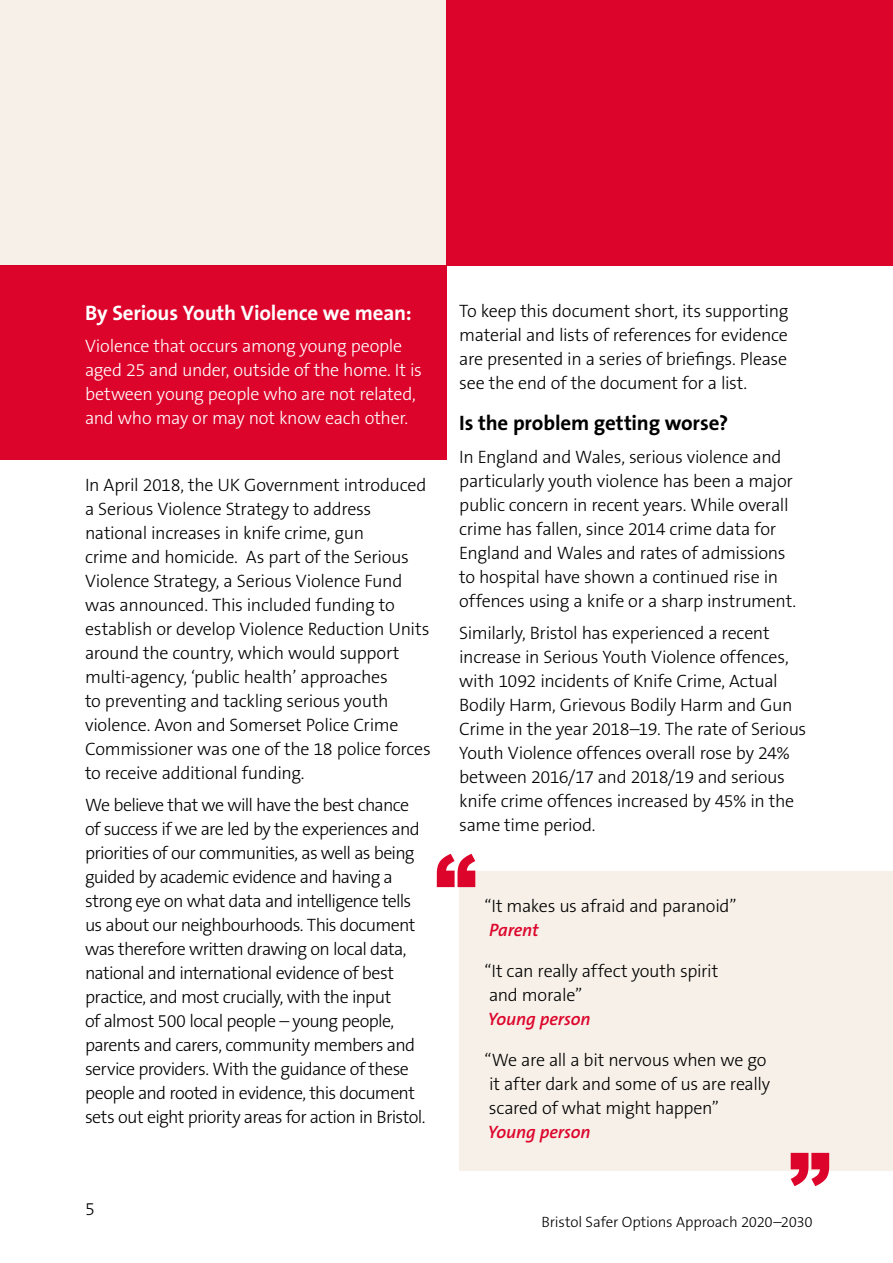
<style>
.page{position:relative;width:893px;height:1263px;background:#fff}
.page>*{position:absolute;margin:0;border:0;box-sizing:border-box;transform-origin:0 0}
.t1{font:700 21px "The Sans B7";letter-spacing:-.005em;color:#fff}
.t2{font:700 21px "The Sans B7";letter-spacing:-.005em;color:#000}
.t3{font:300 18px/24px "The Sans B3";letter-spacing:-.025em;color:#000}
.t4{font:300 18px/24px "The Sans B3";letter-spacing:-.015em;color:#fff}
.t5{font:italic 600 18px "The Sans B6";letter-spacing:-.01em;color:#dd042b}
.t6{font:300 15px "The Sans B3";letter-spacing:-.01em;color:#000}
</style>
<div class="page">
<div style="left:0;top:0;width:446px;height:265px;background:#f6f0e8"></div>
<div style="left:446px;top:0;width:447px;height:265px;background:#dd042b"></div>
<div style="left:0;top:265px;width:446px;height:195px;background:#dd042b"></div>
<div style="left:459px;top:870px;width:434px;height:300px;background:#f6f0e8"></div>
<svg style="left:437px;top:854px;width:38px;height:33px"></svg>
<svg style="left:791px;top:1153px;width:38px;height:33px"></svg>
<p class="t1" style="left:85px;top:301px;width:328px">By Serious Youth Violence we mean:</p>
<p class="t4" style="left:85px;top:335px;width:338px">Violence that occurs among young people aged 25 and under, outside of the home. It is between young people who are not related, and who may or may not know each other.</p>
<p class="t3" style="left:85px;top:473px;width:347px">In April 2018, the UK Government introduced a Serious Violence Strategy to address national increases in knife crime, gun<br>crime and homicide. As part of the Serious Violence Strategy, a Serious Violence Fund was announced. This included funding to establish or develop Violence Reduction Units around the country, which would support multi-agency, ‘public health’ approaches<br>to preventing and tackling serious youth violence. Avon and Somerset Police Crime Commissioner was one of the 18 police forces to receive additional funding.</p>
<p class="t3" style="left:85px;top:794px;width:342px">We believe that we will have the best chance of success if we are led by the experiences and priorities of our communities, as well as being guided by academic evidence and having a strong eye on what data and intelligence tells us about our neighbourhoods. This document was therefore written drawing on local data, national and international evidence of best practice, and most crucially, with the input<br>of almost 500 local people – young people, parents and carers, community members and service providers. With the guidance of these people and rooted in evidence, this document sets out eight priority areas for action in Bristol.</p>
<p class="t3" style="left:85px;top:1198px;width:11px">5</p>
<p class="t3" style="left:459px;top:300px;width:331px;text-align:justify">To keep this document short, its supporting material and lists of references for evidence are presented in a series of briefings. Please see the end of the document for a list.</p>
<p class="t2" style="left:459px;top:412px;width:270px">Is the problem getting worse?</p>
<p class="t3" style="left:459px;top:445px;width:338px">In England and Wales, serious violence and particularly youth violence has been a major public concern in recent years. While overall crime has fallen, since 2014 crime data for England and Wales and rates of admissions to hospital have shown a continued rise in offences using a knife or a sharp instrument.</p>
<p class="t3" style="left:459px;top:622px;width:349px">Similarly, Bristol has experienced a recent increase in Serious Youth Violence offences, with 1092 incidents of Knife Crime, Actual Bodily Harm, Grievous Bodily Harm and Gun Crime in the year 2018–19. The rate of Serious Youth Violence offences overall rose by 24% between 2016/17 and 2018/19 and serious knife crime offences increased by 45% in the same time period.</p>
<p class="t3" style="left:485px;top:895px;width:254px">“It makes us afraid and paranoid”</p>
<p class="t5" style="left:489px;top:921px;width:51px">Parent</p>
<p class="t3" style="left:485px;top:960px;width:235px">“It can really affect youth spirit and morale”</p>
<p class="t5" style="left:488px;top:1010px;width:104px">Young person</p>
<p class="t3" style="left:485px;top:1049px;width:287px">“We are all a bit nervous when we go it after dark and some of us are really scared of what might happen”</p>
<p class="t5" style="left:488px;top:1123px;width:104px">Young person</p>
<p class="t6" style="left:541px;top:1214px;width:273px">Bristol Safer Options Approach 2020–2030</p>
</div>
